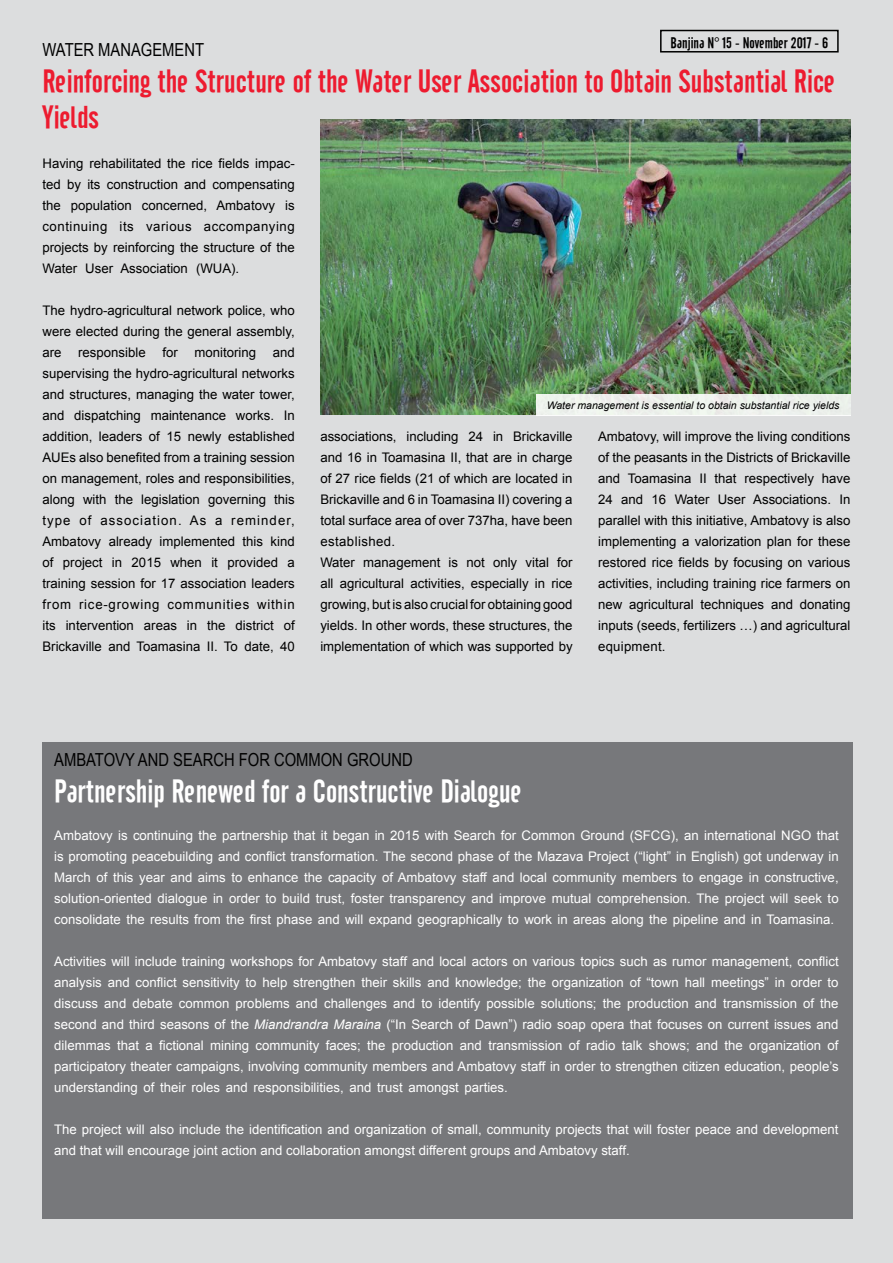
<style>
.page{position:relative;width:893px;height:1263px;background:#dcddde}
.page>*{position:absolute;margin:0;border:0;box-sizing:border-box;transform-origin:0 0}
.t1{font:31.5px/36px "Cafeta";color:#ed1b2f}
.t2{font:31.5px "Cafeta";color:#fff}
.t3{font:18px "Arial Narrow";color:#000}
.t4{font:15px "Cafeta";color:#000}
.t5{font:13.2px/21px "Arial";color:#000;text-align:justify}
.t6{font:13.2px/21px "Arial";color:#fff;text-align:justify}
.t7{font:italic 10.5px "Arial";color:#000}
.s1{font-style:italic}
</style>
<div class="page">
<div style="left:43px;top:742px;width:810px;height:476px;background:#77787b"></div>
<img style="left:320px;top:119px;width:530px;height:296px">
<div style="left:536px;top:394px;width:314px;height:22px;background:#eef2ec"></div>
<div style="left:660px;top:30px;width:179px;height:23px;border:2px solid #000"></div>
<p class="t4" style="left:670px;top:34px;width:159px">Banjina N° 15 - November 2017 - 6</p>
<h2 class="t3" style="left:43px;top:36px;width:163px">WATER MANAGEMENT</h2>
<h1 class="t1" style="left:43px;top:63px;width:794px">Reinforcing the Structure of the Water User Association to Obtain Substantial Rice<br>Yields</h1>
<p class="t5" style="left:43px;top:153px;width:254px">Having rehabilitated the rice fields impac&shy;ted by its construction and compensating the population concerned, Ambatovy is continuing its various accompanying projects by reinforcing the structure of the Water User Association (WUA).</p>
<p class="t5" style="left:43px;top:300px;width:254px">The hydro-agricultural network police, who were elected during the general assembly, are</p>
<p class="t5" style="left:78px;top:342px;width:69px">responsible</p>
<p class="t5" style="left:162px;top:342px;width:17px">for</p>
<p class="t5" style="left:194px;top:342px;width:63px">monitoring</p>
<p class="t5" style="left:43px;top:342px;width:254px;text-indent:230px">and supervising the hydro-agricultural networks and structures, managing the water tower, and dispatching maintenance works. In addition, leaders of 15 newly established AUEs also benefited from a training session on management, roles and responsibilities, along with the legislation governing this type of association. As a reminder, Ambatovy already implemented this kind of project in 2015 when it provided a training session for 17 association leaders from rice-growing communities within its intervention areas in the district of Brickaville and Toamasina II. To date, 40</p>
<p class="t7" style="left:547px;top:398px;width:294px">Water management is essential to obtain substantial rice yields</p>
<p class="t5" style="left:320px;top:426px;width:254px;text-align:left">associations, including 24 in Brickaville and 16 in Toamasina II, that are in charge of 27 rice fields (21 of which are located in Brickaville and 6 in Toamasina II) covering a total surface area of over 737ha, have been established.<br>Water management is not only vital for all agricultural activities, especially in rice growing, but is also crucial for obtaining good yields. In other words, these structures, the implementation of which was supported by</p>
<p class="t5" style="left:598px;top:426px;width:254px">Ambatovy, will improve the living conditions of the peasants in the Districts of Brickaville and Toamasina II that respectively have 24 and 16 Water User Associations. In parallel with this initiative, Ambatovy is also implementing a valorization plan for these restored rice fields by focusing on various activities, including training rice farmers on new agricultural techniques and donating inputs (seeds, fertilizers …) and agricultural equipment.</p>
<h2 class="t3" style="left:54px;top:747px;width:360px">AM BATOVY AND SEARCH FOR COMMON GROUND</h2>
<h1 class="t2" style="left:54px;top:774px;width:469px">Partnership Renewed for a Constructive Dialogue</h1>
<p class="t6" style="left:54px;top:825px;width:786px">Ambatovy is continuing the partnership that it began in 2015 with Search for Common Ground (SFCG), an international NGO that is promoting peacebuilding and conflict transformation. The second phase of the Mazava Project (“light” in English) got underway in March of this year and aims to enhance the capacity of Ambatovy staff and local community members to engage in constructive, solution-oriented dialogue in order to build trust, foster transparency and improve mutual comprehension. The project will seek to consolidate the results from the first phase and will expand geographically to work in areas along the pipeline and in Toamasina.</p>
<p class="t6" style="left:54px;top:951px;width:786px">Activities will include training workshops for Ambatovy staff and local actors on various topics such as rumor management, conflict analysis and conflict sensitivity to help strengthen their skills and knowledge; the organization of “town hall meetings” in order to discuss and debate common problems and challenges and to identify possible solutions; the production and transmission of the second and third seasons of the <span class="s1">Miandrandra Maraina</span> (“In Search of Dawn”) radio soap opera that focuses on current issues and dilemmas that a fictional mining community faces; the production and transmission of radio talk shows; and the organization of participatory theater campaigns, involving community members and Ambatovy staff in order to strengthen citizen education, people’s understanding of their roles and responsibilities, and trust amongst parties.</p>
<p class="t6" style="left:54px;top:1119px;width:786px">The project will also include the identification and organization of small, community projects that will foster peace and development and that will encourage joint action and collaboration amongst different groups and Ambatovy staff.</p>
</div>
